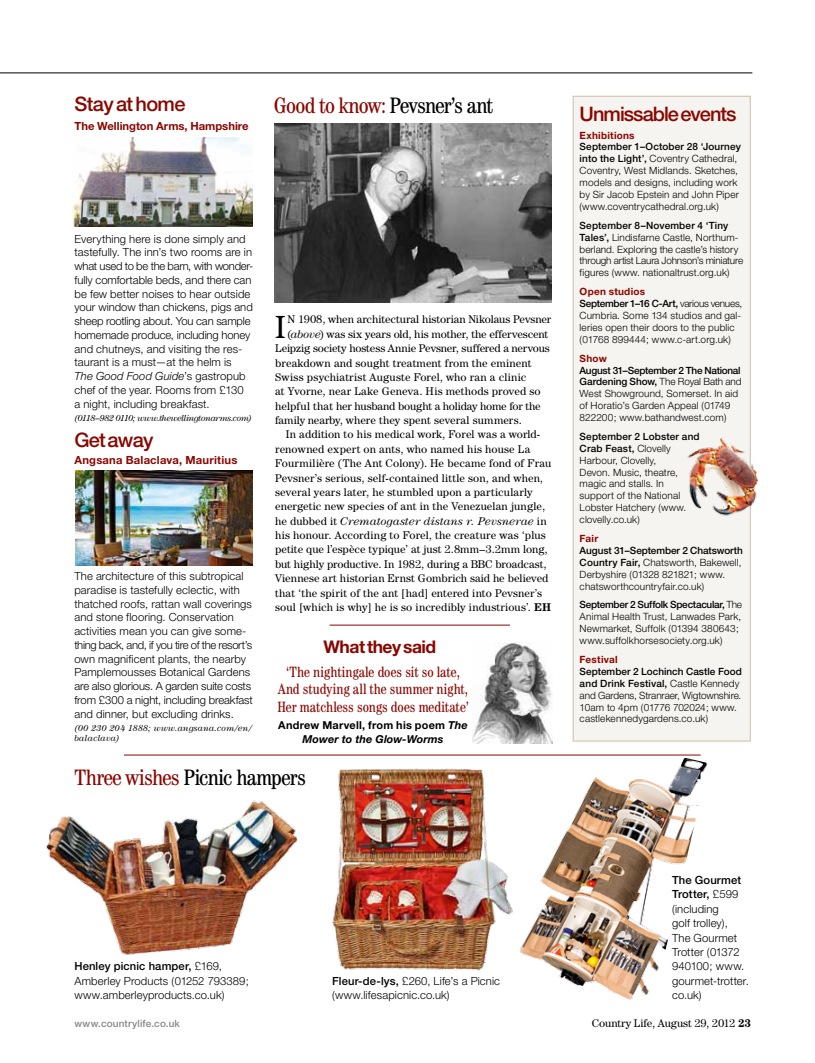
<style>
.page{position:relative;width:815px;height:1063px;background:#fff}
.page>*{position:absolute;margin:0;border:0;box-sizing:border-box;transform-origin:0 0}
.t1{font:32.25px "Century IT Cby BT";color:#000}
.t2{font:condensed 22.5px "Century IT Cby BT";letter-spacing:-.025em;color:#000}
.t3{font:500 20px "Helvetica Neue";letter-spacing:-.05em;color:#890700}
.t4{font:500 20px "Helvetica Neue";letter-spacing:-.03em;color:#890700}
.t5{font:700 17.5px "Helvetica Neue";letter-spacing:-.03em;color:#890700}
.t6{font:condensed 15px/17.5px "Century IT Cby BT";letter-spacing:.005em;color:#890700;text-align:center;scale:.95 1}
.t7{font:300 11.25px/13.8px "Helvetica Neue";letter-spacing:.01em;color:#000}
.t8{font:11.25px "Century IT Cby BT";letter-spacing:.005em;color:#000}
.t9{font:700 11.25px "Helvetica Neue";letter-spacing:.005em;color:#890700}
.t10{font:italic 11.25px "Century IT Cby BT";letter-spacing:.015em;color:#000}
.t11{font:700 11px/13.8px "Helvetica Neue";letter-spacing:.02em;color:#000;text-align:center}
.t12{font:300 10px/11.9px "Helvetica Neue";letter-spacing:.015em;color:#000}
.t13{font:300 10px/11.9px "Helvetica Neue";letter-spacing:-.005em;color:#000}
.t14{font:700 10px "Helvetica Neue";letter-spacing:.025em;color:#890700}
.t15{font:500 10px "Helvetica Neue";letter-spacing:.015em;color:#868786}
.t16{font:italic 8.75px/10px "Century IT Cby BT";letter-spacing:.02em;color:#000}
.t17{font:italic 8.75px "Century IT Cby BT";letter-spacing:-.04em;color:#000}
.s1{color:#890700}
.s2{font-style:italic}
.s3{font-style:normal}
.s4{font-weight:700}
.s5{font-weight:500}
.s6{font-weight:700;color:#890700}
</style>
<div class="page">
<hr style="left:0;top:73px;width:752px;height:1px;background:#000">
<div style="left:573px;top:96px;width:177px;height:645px;background:#f6f4f0"></div>
<div style="left:573px;top:96px;width:178px;height:646px;border:1px solid #d5c9b6"></div>
<img style="left:73px;top:138px;width:179px;height:89px">
<img style="left:76px;top:470px;width:176px;height:96px">
<img style="left:473px;top:643px;width:79px;height:100px">
<img style="left:274px;top:123px;width:278px;height:180px">
<img style="left:491px;top:729px;width:218px;height:271px">
<img style="left:46px;top:800px;width:252px;height:155px">
<img style="left:332px;top:763px;width:221px;height:217px">
<img style="left:687px;top:356px;width:71px;height:199px">
<hr style="left:124px;top:755px;width:577px;height:1px;background:#890700">
<hr style="left:330px;top:625px;width:180px;height:1px;background:#890700">
<h3 class="t4" style="left:75px;top:92px;width:113px">Stay at home</h3>
<p class="t9" style="left:75px;top:119px;width:176px">The Wellington Arms, Hampshire</p>
<h2 class="t2" style="left:274px;top:91px;width:221px"><span class="s1">Good to know:</span> Pevsner’s ant</h2>
<p class="t7" style="left:75px;top:232px;width:180px">Everything here is done simply and tastefully. The inn’s two rooms are in what used to be the barn, with wonder&shy;fully comfortable beds, and there can be few better noises to hear outside your window than chickens, pigs and sheep rootling about. You can sample homemade produce, including honey and chutneys, and visiting the res&shy;taurant is a must—at the helm is<br><span class="s2">The Good Food Guide</span>’s gastropub chef of the year. Rooms from £130<br>a night, including breakfast.</p>
<p class="t17" style="left:75px;top:413px;width:179px">(0118–982 0110; www.thewellingtonarms.com)</p>
<h3 class="t3" style="left:74px;top:428px;width:81px">Get away</h3>
<p class="t9" style="left:74px;top:453px;width:165px">Angsana Balaclava, Mauritius</p>
<p class="t7" style="left:74px;top:569px;width:180px">The architecture of this subtropical paradise is tastefully eclectic, with thatched roofs, rattan wall coverings and stone flooring. Conservation activities mean you can give some&shy;thing back, and, if you tire of the resort’s own magnificent plants, the nearby Pamplemousses Botanical Gardens are also glorious. A garden suite costs from £300 a night, including breakfast and dinner, but excluding drinks.</p>
<p class="t16" style="left:74px;top:723px;width:180px">(00 230 204 1888; www.angsana.com/en/ balaclava)</p>
<h1 class="t1" style="left:275px;top:307px;width:12px">I</h1>
<p class="t8" style="left:287px;top:313px;width:265px">N 1908, when architectural historian Nikolaus Pevsner</p>
<p class="t8" style="left:287px;top:327px;width:262px">(<span class="s2">above</span>) was six years old, his mother, the effervescent</p>
<p class="t8" style="left:275px;top:341px;width:276px">Leipzig society hostess Annie Pevsner, suffered a nervous</p>
<p class="t8" style="left:275px;top:356px;width:258px">breakdown and sought treatment from the eminent</p>
<p class="t8" style="left:275px;top:370px;width:253px">Swiss psychiatrist Auguste Forel, who ran a clinic</p>
<p class="t8" style="left:275px;top:384px;width:267px">at Yvorne, near Lake Geneva. His methods proved so</p>
<p class="t8" style="left:275px;top:399px;width:267px">helpful that her husband bought a holiday home for the</p>
<p class="t8" style="left:275px;top:413px;width:248px">family nearby, where they spent several summers.</p>
<p class="t8" style="left:286px;top:428px;width:256px">In addition to his medical work, Forel was a world-</p>
<p class="t8" style="left:275px;top:442px;width:257px">renowned expert on ants, who named his house La</p>
<p class="t8" style="left:275px;top:456px;width:278px">Fourmilière (The Ant Colony). He became fond of Frau</p>
<p class="t8" style="left:275px;top:471px;width:269px">Pevsner’s serious, self-contained little son, and when,</p>
<p class="t8" style="left:275px;top:485px;width:259px">several years later, he stumbled upon a particularly</p>
<p class="t8" style="left:275px;top:500px;width:271px">energetic new species of ant in the Venezuelan jungle,</p>
<p class="t10" style="left:275px;top:514px;width:273px"><span class="s3">he dubbed it</span> Crematogaster distans r. Pevsnerae <span class="s3">in</span></p>
<p class="t8" style="left:275px;top:528px;width:272px">his honour. According to Forel, the creature was ‘plus</p>
<p class="t8" style="left:275px;top:543px;width:274px">petite que l’espèce typique’ at just 2.8mm–3.2mm long,</p>
<p class="t8" style="left:275px;top:557px;width:273px">but highly productive. In 1982, during a BBC broadcast,</p>
<p class="t8" style="left:275px;top:571px;width:275px">Viennese art historian Ernst Gombrich said he believed</p>
<p class="t8" style="left:275px;top:586px;width:268px">that ‘the spirit of the ant [had] entered into Pevsner’s</p>
<p class="t8" style="left:275px;top:600px;width:278px">soul [which is why] he is so incredibly industrious’. <span class="s4">EH</span></p>
<h3 class="t5" style="left:324px;top:636px;width:114px">What they said</h3>
<h3 class="t6" style="left:277px;top:663px;width:203px">‘The nightingale does sit so late,<br>And studying all the summer night,<br>Her matchless songs does meditate’</h3>
<p class="t11" style="left:278px;top:718px;width:191px">Andrew Marvell, from his poem <span class="s2">The<br>Mower to the Glow-Worms</span></p>
<h2 class="t2" style="left:74px;top:764px;width:233px"><span class="s1">Three wishes</span> Picnic hampers</h2>
<h3 class="t3" style="left:580px;top:102px;width:158px">Unmissable events</h3>
<p class="t14" style="left:580px;top:129px;width:57px">Exhibitions</p>
<p class="t12" style="left:580px;top:141px;width:163px"><span class="s5">September 1–October 28 ‘Journey into the Light’,</span> Coventry Cathedral, Coventry, West Midlands. Sketches, models and designs, including work by Sir Jacob Epstein and John Piper (www.coventrycathedral.org.uk)</p>
<p class="t12" style="left:580px;top:219px;width:165px"><span class="s5">September 8–November 4 ‘Tiny Tales’,</span> Lindisfarne Castle, Northum&shy;berland. Exploring the castle’s history through artist Laura Johnson’s miniature figures (www. nationaltrust.org.uk)</p>
<p class="t12" style="left:580px;top:286px;width:164px"><span class="s6">Open studios<br></span><span class="s5">September 1–16 C-Art,</span> various venues,<br>Cumbria. Some 134 studios and gal&shy;leries open their doors to the public (01768 899444; www.c-art.org.uk)</p>
<p class="t14" style="left:580px;top:352px;width:29px">Show</p>
<p class="t12" style="left:580px;top:364px;width:163px"><span class="s5">August 31–September 2 The National Gardening Show,</span> The Royal Bath and West Showground, Somerset. In aid of Horatio’s Garden Appeal (01749<br>822200; www.bathandwest.com)</p>
<p class="t12" style="left:580px;top:430px;width:122px"><span class="s5">September 2 Lobster and<br>Crab Feast,</span> Clovelly<br>Harbour, Clovelly,<br>Devon. Music, theatre, magic and stalls. In support of the National<br>Lobster Hatchery (www. clovelly.co.uk)</p>
<p class="t14" style="left:580px;top:532px;width:20px">Fair</p>
<p class="t12" style="left:580px;top:544px;width:165px"><span class="s5">August 31–September 2 Chatsworth Country Fair,</span> Chatsworth, Bakewell, Derbyshire (01328 821821; www. chatsworthcountryfair.co.uk)</p>
<p class="t12" style="left:580px;top:599px;width:164px"><span class="s5">September 2 Suffolk Spectacular,</span> The Animal Health Trust, Lanwades Park, Newmarket, Suffolk (01394 380643; www.suffolkhorsesociety.org.uk)</p>
<p class="t14" style="left:580px;top:653px;width:40px">Festival</p>
<p class="t13" style="left:580px;top:665px;width:164px"><span class="s5">September 2 Lochinch Castle Food and Drink Festival,</span> Castle Kennedy and Gardens, Stranraer, Wigtownshire.<br>10am to 4pm (01776 702024; www. castlekennedygardens.co.uk)</p>
<p class="t7" style="left:74px;top:959px;width:176px;line-height:14.4px"><span class="s5">Henley picnic hamper,</span> £169,<br>Amberley Products (01252 793389; www.amberleyproducts.co.uk)</p>
<p class="t7" style="left:332px;top:973px;width:169px;line-height:14.4px"><span class="s5">Fleur-de-lys,</span> £260, Life’s a Picnic (www.lifesapicnic.co.uk)</p>
<p class="t7" style="left:672px;top:873px;width:78px;line-height:14.4px"><span class="s5">The Gourmet<br>Trotter,</span> £599 (including<br>golf trolley),<br>The Gourmet<br>Trotter (01372<br>940100; www. gourmet-trotter. co.uk)</p>
<p class="t15" style="left:74px;top:1018px;width:107px">www.countrylife.co.uk</p>
<p class="t8" style="left:592px;top:1016px;width:161px">Country Life, August 29, 2012 <span class="s4">23</span></p>
</div>
